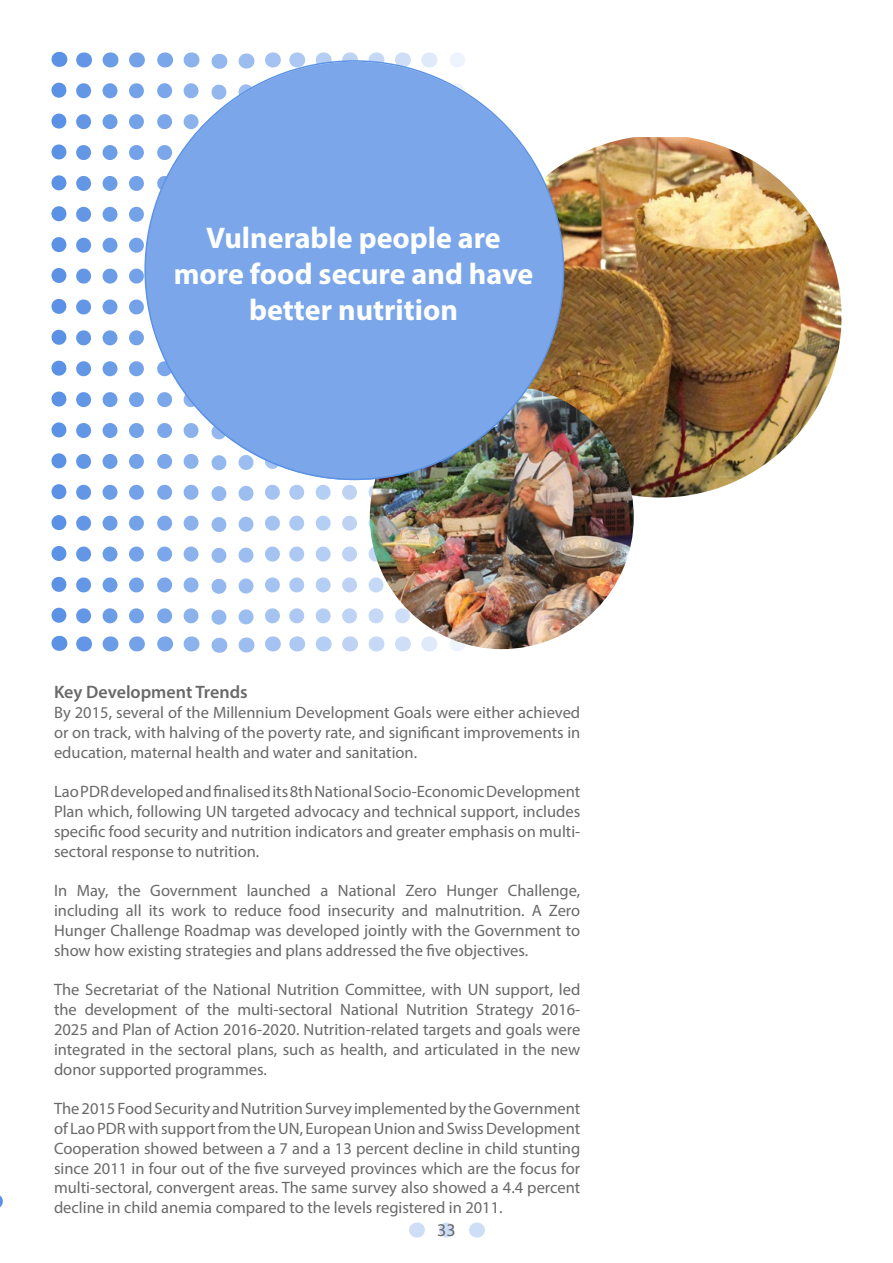
<style>
.page{position:relative;width:893px;height:1263px;background:#fff}
.page>*{position:absolute;margin:0;border:0;box-sizing:border-box;transform-origin:0 0}
.t1{font:700 30px/36px "Myriad Pro";color:#fff;text-align:center}
.t2{font:600 18px "Myriad Pro";color:#696969}
.t3{font:18px "Myriad Pro";color:#696969}
.t4{font:16.5px/19.8px "Myriad Pro";color:#696969;text-align:justify}
</style>
<div class="page">
<svg style="left:446px;top:1222px;width:8px;height:15px"></svg>
<svg style="left:416px;top:1222px;width:1px;height:15px"></svg>
<svg style="left:476px;top:1222px;width:1px;height:15px"></svg>
<svg style="left:211px;top:92px;width:15px;height:533px"></svg>
<svg style="left:219px;top:54px;width:1px;height:15px"></svg>
<svg style="left:219px;top:638px;width:1px;height:15px"></svg>
<svg style="left:157px;top:91px;width:15px;height:533px"></svg>
<svg style="left:165px;top:52px;width:1px;height:15px"></svg>
<svg style="left:165px;top:636px;width:1px;height:15px"></svg>
<svg style="left:289px;top:470px;width:15px;height:154px"></svg>
<svg style="left:297px;top:52px;width:1px;height:15px"></svg>
<svg style="left:297px;top:636px;width:1px;height:15px"></svg>
<svg style="left:265px;top:460px;width:15px;height:164px"></svg>
<svg style="left:272px;top:52px;width:1px;height:15px"></svg>
<svg style="left:272px;top:636px;width:1px;height:15px"></svg>
<svg style="left:239px;top:92px;width:15px;height:533px"></svg>
<svg style="left:246px;top:54px;width:1px;height:15px"></svg>
<svg style="left:246px;top:637px;width:1px;height:15px"></svg>
<svg style="left:184px;top:91px;width:15px;height:533px"></svg>
<svg style="left:191px;top:52px;width:1px;height:15px"></svg>
<svg style="left:191px;top:636px;width:1px;height:15px"></svg>
<svg style="left:316px;top:477px;width:15px;height:147px"></svg>
<svg style="left:323px;top:636px;width:1px;height:15px"></svg>
<svg style="left:342px;top:480px;width:15px;height:144px"></svg>
<svg style="left:350px;top:636px;width:1px;height:15px"></svg>
<svg style="left:402px;top:52px;width:1px;height:15px"></svg>
<svg style="left:429px;top:52px;width:1px;height:15px"></svg>
<svg style="left:368px;top:479px;width:2px;height:141px"></svg>
<svg style="left:457px;top:53px;width:1px;height:14px"></svg>
<svg style="left:51px;top:90px;width:15px;height:533px"></svg>
<svg style="left:59px;top:52px;width:1px;height:15px"></svg>
<svg style="left:59px;top:636px;width:1px;height:15px"></svg>
<svg style="left:76px;top:91px;width:15px;height:533px"></svg>
<svg style="left:84px;top:52px;width:1px;height:15px"></svg>
<svg style="left:84px;top:636px;width:1px;height:15px"></svg>
<svg style="left:103px;top:91px;width:15px;height:533px"></svg>
<svg style="left:110px;top:52px;width:1px;height:15px"></svg>
<svg style="left:110px;top:636px;width:1px;height:15px"></svg>
<svg style="left:129px;top:91px;width:15px;height:533px"></svg>
<svg style="left:136px;top:52px;width:1px;height:15px"></svg>
<svg style="left:136px;top:636px;width:1px;height:15px"></svg>
<img style="left:517px;top:137px;width:324px;height:360px">
<img style="left:370px;top:389px;width:264px;height:260px">
<div style="left:145px;top:62px;width:419px;height:418px;background:#7ba7ea;border-radius:50%"></div>
<svg style="left:0;top:1195px;width:1px;height:12px"></svg>
<h1 class="t1" style="left:174px;top:219px;width:361px">Vulnerable people are more food secure and have better nutrition</h1>
<p class="t2" style="left:54px;top:681px;width:195px">Key Development Trends</p>
<p class="t4" style="left:54px;top:702px;width:528px">By 2015, several of the Millennium Development Goals were either achieved or on track, with halving of the poverty rate, and significant improvements in education, maternal health and water and sanitation.</p>
<p class="t4" style="left:54px;top:781px;width:528px">Lao PDR developed and finalised its 8th National Socio-Economic Development Plan which, following UN targeted advocacy and technical support, includes specific food security and nutrition indicators and greater emphasis on multi&shy;sectoral response to nutrition.</p>
<p class="t4" style="left:54px;top:880px;width:528px">In May, the Government launched a National Zero Hunger Challenge, including all its work to reduce food insecurity and malnutrition. A Zero Hunger Challenge Roadmap was developed jointly with the Government to show how existing strategies and plans addressed the five objectives.</p>
<p class="t4" style="left:54px;top:979px;width:528px">The Secretariat of the National Nutrition Committee, with UN support, led the development of the multi-sectoral National Nutrition Strategy 2016- 2025 and Plan of Action 2016-2020. Nutrition-related targets and goals were integrated in the sectoral plans, such as health, and articulated in the new donor supported programmes.</p>
<p class="t4" style="left:54px;top:1098px;width:528px">The 2015 Food Security and Nutrition Survey implemented by the Government of Lao PDR with support from the UN, European Union and Swiss Development Cooperation showed between a 7 and a 13 percent decline in child stunting since 2011 in four out of the five surveyed provinces which are the focus for multi-sectoral, convergent areas. The same survey also showed a 4.4 percent decline in child anemia compared to the levels registered in 2011.</p>
<p class="t3" style="left:437px;top:1219px;width:20px">33</p>
</div>
